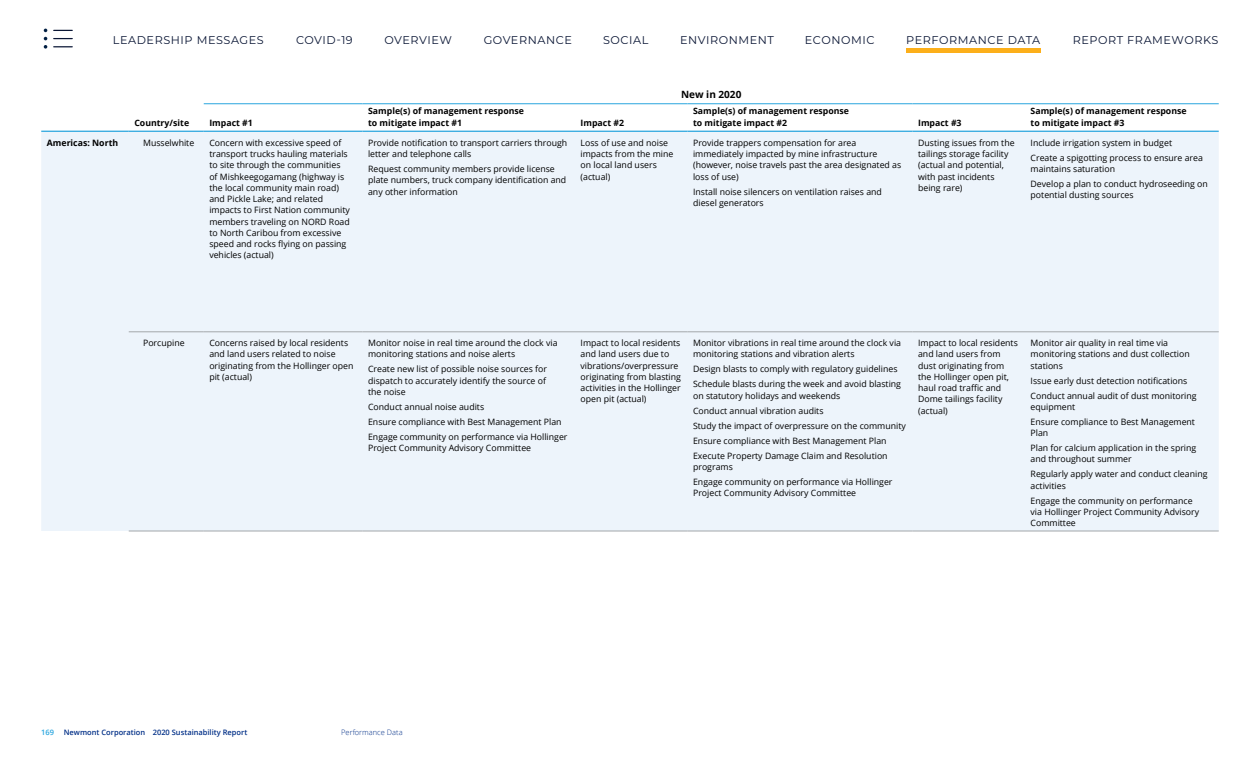
<style>
.page{position:relative;width:1260px;height:765px;background:#fff}
.page>*{position:absolute;margin:0;border:0;box-sizing:border-box;transform-origin:0 0}
.t1{font:11.25px "Montserrat";letter-spacing:.05em;color:#0a1635}
.Table_header{font:700 10px "Open Sans";color:#000}
.Table_body{font:8.75px/11.2px "Open Sans";color:#000}
.Table_header-2{font:700 8.75px/11.2px "Open Sans";color:#000}
.Table_body-2{font:700 8.75px "Open Sans";color:#000}
.t2{font:600 7.5px "Open Sans";color:#002f87}
.t3{font:300 7.5px "Open Sans";color:#002f87}
.t4{font:600 7.5px "Open Sans";color:#28a5de}
</style>
<div class="page">
<svg style="left:54px;top:30px;width:18px;height:1px"></svg>
<svg style="left:54px;top:38px;width:18px;height:1px"></svg>
<svg style="left:54px;top:46px;width:18px;height:1px"></svg>
<svg style="left:44px;top:29px;width:3px;height:20px"></svg>
<div style="left:906px;top:48px;width:135px;height:5px;background:#fcaf1a"></div>
<div style="left:41px;top:132px;width:1178px;height:399px;background:#edf4fb"></div>
<hr style="left:41px;top:131px;width:88px;height:1px;background:#28a5de">
<hr style="left:129px;top:131px;width:75px;height:1px;background:#28a5de">
<hr style="left:204px;top:131px;width:158px;height:1px;background:#28a5de">
<hr style="left:362px;top:131px;width:213px;height:1px;background:#28a5de">
<hr style="left:575px;top:131px;width:113px;height:1px;background:#28a5de">
<hr style="left:688px;top:131px;width:224px;height:1px;background:#28a5de">
<hr style="left:912px;top:131px;width:113px;height:1px;background:#28a5de">
<hr style="left:1025px;top:131px;width:194px;height:1px;background:#28a5de">
<hr style="left:129px;top:332px;width:75px;height:1px;background:#a3a7aa">
<hr style="left:204px;top:332px;width:158px;height:1px;background:#a3a7aa">
<hr style="left:362px;top:332px;width:213px;height:1px;background:#a3a7aa">
<hr style="left:575px;top:332px;width:113px;height:1px;background:#a3a7aa">
<hr style="left:688px;top:332px;width:224px;height:1px;background:#a3a7aa">
<hr style="left:912px;top:332px;width:113px;height:1px;background:#a3a7aa">
<hr style="left:1025px;top:332px;width:194px;height:1px;background:#a3a7aa">
<hr style="left:129px;top:531px;width:75px;height:1px;background:#a3a7aa">
<hr style="left:204px;top:531px;width:158px;height:1px;background:#a3a7aa">
<hr style="left:362px;top:531px;width:213px;height:1px;background:#a3a7aa">
<hr style="left:575px;top:531px;width:113px;height:1px;background:#a3a7aa">
<hr style="left:688px;top:531px;width:224px;height:1px;background:#a3a7aa">
<hr style="left:912px;top:531px;width:113px;height:1px;background:#a3a7aa">
<hr style="left:1025px;top:531px;width:194px;height:1px;background:#a3a7aa">
<hr style="left:204px;top:104px;width:158px;height:1px;background:#28a5de">
<hr style="left:362px;top:104px;width:213px;height:1px;background:#28a5de">
<hr style="left:575px;top:104px;width:113px;height:1px;background:#28a5de">
<hr style="left:688px;top:104px;width:224px;height:1px;background:#28a5de">
<hr style="left:912px;top:104px;width:113px;height:1px;background:#28a5de">
<hr style="left:1025px;top:104px;width:194px;height:1px;background:#28a5de">
<p class="t1" style="left:113px;top:32px;width:152px">LEADERSHIP MESSAGES</p>
<p class="t1" style="left:296px;top:32px;width:58px">COVID-19</p>
<p class="t1" style="left:384px;top:32px;width:69px">OVERVIEW</p>
<p class="t1" style="left:484px;top:32px;width:90px">GOVERNANCE</p>
<p class="t1" style="left:603px;top:32px;width:47px">SOCIAL</p>
<p class="t1" style="left:680px;top:32px;width:95px">ENVIRONMENT</p>
<p class="t1" style="left:805px;top:32px;width:71px">ECONOMIC</p>
<p class="t1" style="left:906px;top:32px;width:136px">PERFORMANCE DATA</p>
<p class="t1" style="left:1073px;top:32px;width:147px">REPORT FRAMEWORKS</p>
<p class="Table_header" style="left:681px;top:88px;width:62px">New in 2020</p>
<p class="Table_header-2" style="left:134px;top:117px;width:56px">Country/site</p>
<p class="Table_header-2" style="left:209px;top:117px;width:45px">Impact #1</p>
<p class="Table_header-2" style="left:368px;top:105px;width:158px">Sample(s) of management response to mitigate impact #1</p>
<p class="Table_header-2" style="left:581px;top:117px;width:45px">Impact #2</p>
<p class="Table_header-2" style="left:693px;top:105px;width:158px">Sample(s) of management response to mitigate impact #2</p>
<p class="Table_header-2" style="left:918px;top:117px;width:45px">Impact #3</p>
<p class="Table_header-2" style="left:1031px;top:105px;width:158px">Sample(s) of management response to mitigate impact #3</p>
<p class="Table_body-2" style="left:47px;top:137px;width:73px">Americas: North</p>
<p class="Table_body" style="left:143px;top:137px;width:53px">Musselwhite</p>
<p class="Table_body" style="left:209px;top:137px;width:142px">Concern with excessive speed of transport trucks hauling materials to site through the communities of Mishkeegogamang (highway is the local community main road) and Pickle Lake; and related impacts to First Nation community members traveling on NORD Road to North Caribou from excessive speed and rocks flying on passing vehicles (actual)</p>
<p class="Table_body" style="left:368px;top:137px;width:201px">Provide notification to transport carriers through letter and telephone calls</p>
<p class="Table_body" style="left:368px;top:163px;width:200px">Request community members provide license plate numbers, truck company identification and any other information</p>
<p class="Table_body" style="left:581px;top:137px;width:94px">Loss of use and noise impacts from the mine on local land users (actual)</p>
<p class="Table_body" style="left:693px;top:137px;width:210px">Provide trappers compensation for area immediately impacted by mine infrastructure (however, noise travels past the area designated as loss of use)</p>
<p class="Table_body" style="left:693px;top:186px;width:190px">Install noise silencers on ventilation raises and diesel generators</p>
<p class="Table_body" style="left:918px;top:137px;width:98px">Dusting issues from the tailings storage facility (actual and potential, with past incidents being rare)</p>
<p class="Table_body" style="left:1031px;top:137px;width:143px">Include irrigation system in budget</p>
<p class="Table_body" style="left:1031px;top:152px;width:174px">Create a spigotting process to ensure area maintains saturation</p>
<p class="Table_body" style="left:1031px;top:178px;width:179px">Develop a plan to conduct hydroseeding on potential dusting sources</p>
<p class="Table_body" style="left:143px;top:337px;width:43px">Porcupine</p>
<p class="Table_body" style="left:209px;top:337px;width:146px">Concerns raised by local residents and land users related to noise originating from the Hollinger open pit (actual)</p>
<p class="Table_body" style="left:368px;top:337px;width:191px">Monitor noise in real time around the clock via monitoring stations and noise alerts</p>
<p class="Table_body" style="left:368px;top:363px;width:180px">Create new list of possible noise sources for dispatch to accurately identify the source of the noise</p>
<p class="Table_body" style="left:368px;top:401px;width:118px">Conduct annual noise audits</p>
<p class="Table_body" style="left:368px;top:416px;width:195px">Ensure compliance with Best Management Plan</p>
<p class="Table_body" style="left:368px;top:431px;width:201px">Engage community on performance via Hollinger<br>Project Community Advisory Committee</p>
<p class="Table_body" style="left:581px;top:337px;width:102px">Impact to local residents and land users due to vibrations/overpressure originating from blasting activities in the Hollinger open pit (actual)</p>
<p class="Table_body" style="left:693px;top:337px;width:210px">Monitor vibrations in real time around the clock via monitoring stations and vibration alerts</p>
<p class="Table_body" style="left:693px;top:363px;width:206px">Design blasts to comply with regulatory guidelines</p>
<p class="Table_body" style="left:693px;top:378px;width:209px">Schedule blasts during the week and avoid blasting on statutory holidays and weekends</p>
<p class="Table_body" style="left:693px;top:405px;width:132px">Conduct annual vibration audits</p>
<p class="Table_body" style="left:693px;top:420px;width:214px">Study the impact of overpressure on the community</p>
<p class="Table_body" style="left:693px;top:435px;width:195px">Ensure compliance with Best Management Plan</p>
<p class="Table_body" style="left:693px;top:450px;width:196px">Execute Property Damage Claim and Resolution programs</p>
<p class="Table_body" style="left:693px;top:476px;width:201px">Engage community on performance via Hollinger<br>Project Community Advisory Committee</p>
<p class="Table_body" style="left:918px;top:337px;width:101px">Impact to local residents and land users from dust originating from the Hollinger open pit, haul road traffic and<br>Dome tailings facility (actual)</p>
<p class="Table_body" style="left:1031px;top:337px;width:161px">Monitor air quality in real time via monitoring stations and dust collection stations</p>
<p class="Table_body" style="left:1031px;top:375px;width:158px">Issue early dust detection notifications</p>
<p class="Table_body" style="left:1031px;top:390px;width:168px">Conduct annual audit of dust monitoring equipment</p>
<p class="Table_body" style="left:1031px;top:416px;width:166px">Ensure compliance to Best Management<br>Plan</p>
<p class="Table_body" style="left:1031px;top:442px;width:167px">Plan for calcium application in the spring and throughout summer</p>
<p class="Table_body" style="left:1031px;top:468px;width:178px">Regularly apply water and conduct cleaning activities</p>
<p class="Table_body" style="left:1031px;top:495px;width:170px">Engage the community on performance via Hollinger Project Community Advisory<br>Committee</p>
<p class="t4" style="left:41px;top:727px;width:14px">169</p>
<p class="t2" style="left:64px;top:727px;width:185px">Newmont Corporation 2020 Sustainability Report</p>
<p class="t3" style="left:341px;top:727px;width:63px">Performance Data</p>
</div>
